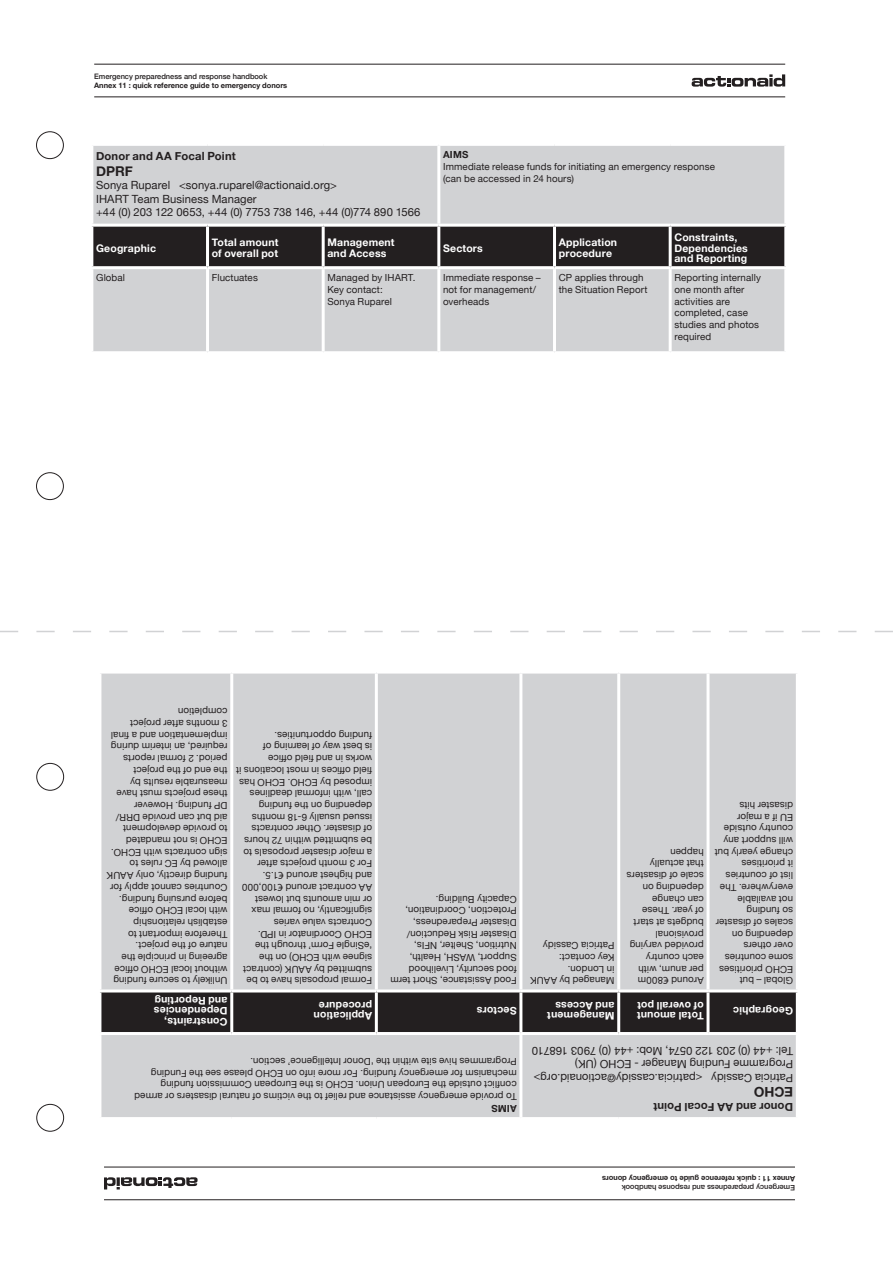
<style>
.page{position:relative;width:893px;height:1263px;background:#fff}
.page>*{position:absolute;margin:0;border:0;box-sizing:border-box;transform-origin:0 0}
.Body_Copy_8_5{font:700 13.5px "Helvetica Neue";color:#231f20}
.Body_Copy_8_5-2{font:11.25px/13.5px "Helvetica Neue";letter-spacing:.005em;color:#231f20}
.Body_Copy_8_5-3{font:700 11.25px "Helvetica Neue";letter-spacing:.01em;color:#231f20}
.Body_Copy_8_5-4{font:700 10.5px/10.5px "Helvetica Neue";letter-spacing:.015em;color:#fff}
.Body_Copy_8_5-5{font:9.75px/11.7px "Helvetica Neue";letter-spacing:.01em;color:#231f20}
.t1{font:700 7.5px "Helvetica Neue";letter-spacing:-.005em;color:#231f20}
.t2{font:500 7.5px "Helvetica Neue";letter-spacing:-.005em;color:#231f20}
.s1{font-weight:700}
</style>
<div class="page">
<div style="left:36px;top:472px;width:28px;height:28px;border:1px solid #231f20;border-radius:50%"></div>
<div style="left:36px;top:131px;width:28px;height:28px;border:1px solid #231f20;border-radius:50%"></div>
<div style="left:36px;top:763px;width:28px;height:28px;border:1px solid #231f20;border-radius:50%"></div>
<div style="left:36px;top:1104px;width:28px;height:27px;border:1px solid #231f20;border-radius:50%"></div>
<svg style="left:0;top:631px;width:893px;height:1px"></svg>
<hr style="left:94px;top:64px;width:691px;height:1px;background:#231f20">
<hr style="left:94px;top:97px;width:691px;height:1px;background:#231f20">
<svg style="left:692px;top:74px;width:93px;height:13px"></svg>
<div style="left:93px;top:146px;width:691px;height:205px;background:#d1d2d4"></div>
<div style="left:93px;top:227px;width:691px;height:39px;background:#231f20"></div>
<hr style="left:437px;top:146px;width:3px;height:78px;background:#fff">
<hr style="left:90px;top:224px;width:118px;height:3px;background:#fff">
<hr style="left:208px;top:224px;width:115px;height:3px;background:#fff">
<hr style="left:206px;top:227px;width:3px;height:39px;background:#fff">
<hr style="left:323px;top:224px;width:116px;height:3px;background:#fff">
<hr style="left:322px;top:227px;width:3px;height:39px;background:#fff">
<hr style="left:439px;top:224px;width:115px;height:3px;background:#fff">
<hr style="left:437px;top:227px;width:3px;height:39px;background:#fff">
<hr style="left:554px;top:224px;width:116px;height:3px;background:#fff">
<hr style="left:553px;top:227px;width:3px;height:39px;background:#fff">
<hr style="left:670px;top:224px;width:117px;height:3px;background:#fff">
<hr style="left:669px;top:227px;width:3px;height:39px;background:#fff">
<hr style="left:90px;top:266px;width:118px;height:3px;background:#fff">
<hr style="left:208px;top:266px;width:115px;height:3px;background:#fff">
<hr style="left:206px;top:269px;width:3px;height:82px;background:#fff">
<hr style="left:323px;top:266px;width:116px;height:3px;background:#fff">
<hr style="left:322px;top:269px;width:3px;height:82px;background:#fff">
<hr style="left:439px;top:266px;width:115px;height:3px;background:#fff">
<hr style="left:437px;top:269px;width:3px;height:82px;background:#fff">
<hr style="left:554px;top:266px;width:116px;height:3px;background:#fff">
<hr style="left:553px;top:269px;width:3px;height:82px;background:#fff">
<hr style="left:670px;top:266px;width:117px;height:3px;background:#fff">
<hr style="left:669px;top:269px;width:3px;height:82px;background:#fff">
<svg style="left:104px;top:1177px;width:94px;height:12px"></svg>
<hr style="left:104px;top:1199px;width:691px;height:1px;background:#231f20">
<hr style="left:104px;top:1167px;width:691px;height:1px;background:#231f20">
<div style="left:101px;top:673px;width:695px;height:444px;background:#d1d2d4"></div>
<div style="left:101px;top:992px;width:695px;height:40px;background:#231f20"></div>
<hr style="left:519px;top:1035px;width:3px;height:82px;background:#fff">
<hr style="left:708px;top:1032px;width:91px;height:3px;background:#fff">
<hr style="left:619px;top:1032px;width:89px;height:3px;background:#fff">
<hr style="left:706px;top:992px;width:3px;height:40px;background:#fff">
<hr style="left:521px;top:1032px;width:98px;height:3px;background:#fff">
<hr style="left:617px;top:992px;width:3px;height:40px;background:#fff">
<hr style="left:376px;top:1032px;width:145px;height:3px;background:#fff">
<hr style="left:519px;top:992px;width:3px;height:40px;background:#fff">
<hr style="left:232px;top:1032px;width:144px;height:3px;background:#fff">
<hr style="left:375px;top:992px;width:3px;height:40px;background:#fff">
<hr style="left:98px;top:1032px;width:134px;height:3px;background:#fff">
<hr style="left:230px;top:992px;width:3px;height:40px;background:#fff">
<hr style="left:708px;top:989px;width:91px;height:3px;background:#fff">
<hr style="left:619px;top:989px;width:89px;height:3px;background:#fff">
<hr style="left:706px;top:673px;width:3px;height:316px;background:#fff">
<hr style="left:521px;top:989px;width:98px;height:3px;background:#fff">
<hr style="left:617px;top:673px;width:3px;height:316px;background:#fff">
<hr style="left:376px;top:989px;width:145px;height:3px;background:#fff">
<hr style="left:519px;top:673px;width:3px;height:316px;background:#fff">
<hr style="left:232px;top:989px;width:144px;height:3px;background:#fff">
<hr style="left:375px;top:673px;width:3px;height:316px;background:#fff">
<hr style="left:98px;top:989px;width:134px;height:3px;background:#fff">
<hr style="left:230px;top:673px;width:3px;height:316px;background:#fff">
<p class="t2" style="left:94px;top:70px;width:175px">Emergency preparedness and response handbook</p>
<p class="t1" style="left:94px;top:79px;width:195px">Annex 11 : quick reference guide to emergency donors</p>
<p class="Body_Copy_8_5-3" style="left:96px;top:147px;width:141px">Donor and AA Focal Point</p>
<p class="Body_Copy_8_5" style="left:96px;top:160px;width:38px">DPRF</p>
<p class="Body_Copy_8_5-2" style="left:96px;top:179px;width:326px">Sonya Ruparel &lt;sonya.ruparel@actionaid.org&gt;<br>IHART Team Business Manager<br>+44 (0) 203 122 0653, +44 (0) 7753 738 146, +44 (0)774 890 1566</p>
<p class="Body_Copy_8_5-5" style="left:443px;top:149px;width:273px"><span class="s1">AIMS<br></span>Immediate release funds for initiating an emergency response (can be accessed in 24 hours)</p>
<p class="Body_Copy_8_5-4" style="left:96px;top:243px;width:61px">Geographic</p>
<p class="Body_Copy_8_5-4" style="left:212px;top:238px;width:68px">Total amount of overall pot</p>
<p class="Body_Copy_8_5-4" style="left:327px;top:238px;width:69px">Management and Access</p>
<p class="Body_Copy_8_5-4" style="left:443px;top:243px;width:41px">Sectors</p>
<p class="Body_Copy_8_5-4" style="left:559px;top:238px;width:60px">Application procedure</p>
<p class="Body_Copy_8_5-4" style="left:674px;top:232px;width:75px">Constraints,<br>Dependencies and Reporting</p>
<p class="Body_Copy_8_5-5" style="left:96px;top:272px;width:30px">Global</p>
<p class="Body_Copy_8_5-5" style="left:212px;top:272px;width:48px">Fluctuates</p>
<p class="Body_Copy_8_5-5" style="left:327px;top:272px;width:90px">Managed by IHART.<br>Key contact:<br>Sonya Ruparel</p>
<p class="Body_Copy_8_5-5" style="left:443px;top:272px;width:99px">Immediate response – not for management/ overheads</p>
<p class="Body_Copy_8_5-5" style="left:559px;top:272px;width:90px">CP applies through the Situation Report</p>
<p class="Body_Copy_8_5-5" style="left:674px;top:272px;width:88px">Reporting internally one month after activities are completed, case studies and photos required</p>
<p class="Body_Copy_8_5-5" style="left:228px;top:986px;width:122px;rotate:-180deg">Unlikely to secure funding without local ECHO office agreeing in principle the nature of the project.<br>Therefore important to establish relationship<br>with local ECHO office before pursuing funding.<br>Countries cannot apply for funding directly, only AAUK allowed by EC rules to<br>sign contracts with ECHO.<br>ECHO is not mandated<br>to provide development<br>aid but can provide DRR/<br>DP funding. However<br>these projects must have measurable results by<br>the end of the project period. 2 formal reports required, an interim during implementation and a final<br>3 months after project completion</p>
<p class="Body_Copy_8_5-4" style="left:228px;top:1026px;width:75px;rotate:-180deg">Constraints,<br>Dependencies and Reporting</p>
<p class="Body_Copy_8_5-5" style="left:372px;top:928px;width:137px;rotate:-180deg">Contracts value varies significantly, no formal max<br>or min amounts but lowest<br>AA contract around €100,000 and highest around €1.5.<br>For 3 month projects after<br>a major disaster proposals to be submitted within 72 hours of disaster. Other contracts issued usually 6-18 months depending on the funding<br>call, with informal deadlines imposed by ECHO. ECHO has field offices in most locations it works in and field office<br>is best way of learning of funding opportunities.</p>
<p class="Body_Copy_8_5-5" style="left:372px;top:986px;width:130px;rotate:-180deg">Formal proposals have to be submitted by AAUK (contract signee with ECHO) on the ‘eSingle Form’ through the<br>ECHO Coordinator in IPD.</p>
<p class="Body_Copy_8_5-4" style="left:372px;top:1021px;width:60px;rotate:-180deg">Application procedure</p>
<p class="Body_Copy_8_5-5" style="left:517px;top:986px;width:128px;rotate:-180deg">Food Assistance, Short term food security, Livelihood<br>Support, WASH, Health,<br>Nutrition, Shelter, NFIs,<br>Disaster Risk Reduction/<br>Disaster Preparedness,<br>Protection, Coordination,<br>Capacity Building.</p>
<p class="Body_Copy_8_5-4" style="left:517px;top:1016px;width:41px;rotate:-180deg">Sectors</p>
<p class="Body_Copy_8_5-5" style="left:517px;top:1113px;width:384px;rotate:-180deg"><span class="s1">AIMS<br></span>To provide emergency assistance and relief to the victims of natural disasters or armed conflict outside the European Union. ECHO is the European Commission funding mechanism for emergency funding. For more info on ECHO please see the Funding Programmes hive site within the ‘Donor Intelligence’ section.</p>
<p class="Body_Copy_8_5-5" style="left:614px;top:986px;width:86px;rotate:-180deg">Managed by AAUK in London.<br>Key contact:<br>Patricia Cassidy</p>
<p class="Body_Copy_8_5-4" style="left:614px;top:1021px;width:69px;rotate:-180deg">Management and Access</p>
<p class="Body_Copy_8_5-5" style="left:704px;top:986px;width:79px;rotate:-180deg">Around €800m per anum, with each country provided varying provisional budgets at start of year. These can change depending on scale of disasters that actually happen</p>
<p class="Body_Copy_8_5-4" style="left:704px;top:1021px;width:68px;rotate:-180deg">Total amount of overall pot</p>
<p class="Body_Copy_8_5-5" style="left:793px;top:986px;width:80px;rotate:-180deg">Global – but<br>ECHO prioritises some countries over others depending on scales of disaster so funding<br>not available everywhere. The list of countries<br>it prioritises change yearly but will support any country outside<br>EU if a major disaster hits</p>
<p class="Body_Copy_8_5-4" style="left:793px;top:1016px;width:61px;rotate:-180deg">Geographic</p>
<p class="Body_Copy_8_5-2" style="left:793px;top:1057px;width:263px;rotate:-180deg">Tel: +44 (0) 203 122 0574, Mob: +44 (0) 7903 168710</p>
<p class="Body_Copy_8_5-2" style="left:793px;top:1084px;width:261px;rotate:-180deg">Patricia Cassidy &lt;patricia.cassidy@actionaid.org&gt;<br>Programme Funding Manager - ECHO (UK)</p>
<p class="Body_Copy_8_5" style="left:793px;top:1102px;width:41px;rotate:-180deg">ECHO</p>
<p class="Body_Copy_8_5-3" style="left:793px;top:1116px;width:141px;rotate:-180deg">Donor and AA Focal Point</p>
<p class="t1" style="left:795px;top:1184px;width:195px;rotate:-180deg">Annex 11 : quick reference guide to emergency donors</p>
<p class="t2" style="left:795px;top:1194px;width:175px;rotate:-180deg">Emergency preparedness and response handbook</p>
</div>
